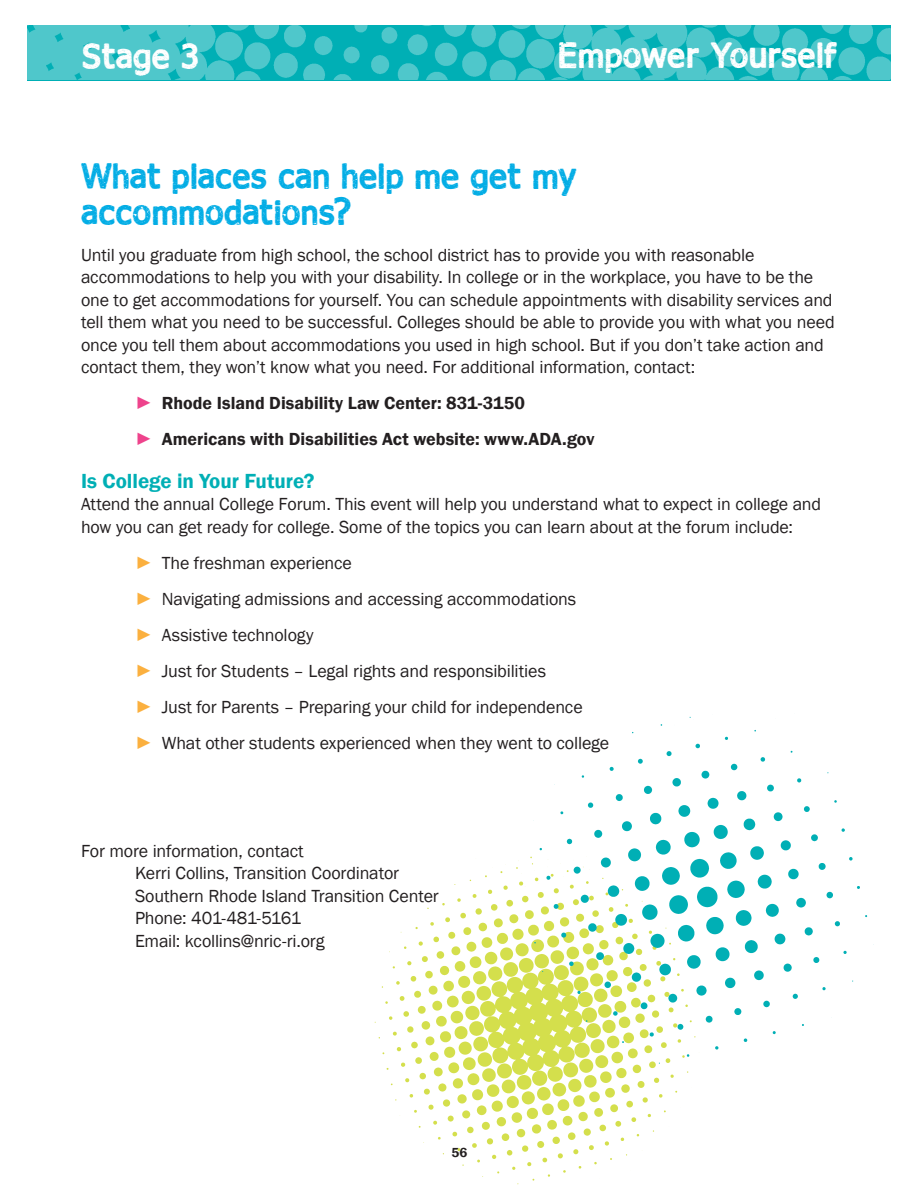
<style>
.page{position:relative;width:918px;height:1188px;background:#fff}
.page>*{position:absolute;margin:0;border:0;box-sizing:border-box;transform-origin:0 0}
.Body_Copy{font:36px/36px "Good bye lullaby";color:#03ade5}
.t1{font:36px "Good bye lullaby";color:#fff}
.Paragraph_Header{font:600 21px "Franklin Gothic";letter-spacing:-.005em;color:#00afb5}
.Body_Copy-2{font:18px/22.5px "Franklin Gothic";letter-spacing:-.01em;color:#231f20}
.Body_Copy-3{font:600 18px "Franklin Gothic";color:#231f20}
.t2{font:600 13.5px "Franklin Gothic";color:#231f20}
.s1{font-weight:400;color:#ee438c}
.s2{color:#fbb03f}
</style>
<div class="page">
<img style="left:27px;top:26px;width:864px;height:54px">
<img style="left:374px;top:857px;width:315px;height:328px">
<img style="left:533px;top:716px;width:341px;height:352px">
<h1 class="t1" style="left:590px;top:37px;width:248px">Accept Yourself</h1>
<h1 class="t1" style="left:82px;top:38px;width:120px">Stage 3</h1>
<h1 class="t1" style="left:558px;top:37px;width:143px">Empower</h1>
<h1 class="t1" style="left:179px;top:38px;width:21px">1</h1>
<p class="Body_Copy" style="left:81px;top:159px;width:497px">What places can help me get my accommodations?</p>
<p class="Body_Copy-2" style="left:81px;top:244px;width:755px">Until you graduate from high school, the school district has to provide you with reasonable accommodations to help you with your disability. In college or in the workplace, you have to be the one to get accommodations for yourself. You can schedule appointments with disability services and tell them what you need to be successful. Colleges should be able to provide you with what you need once you tell them about accommodations you used in high school. But if you don’t take action and contact them, they won’t know what you need. For additional information, contact:</p>
<p class="Body_Copy-3" style="left:135px;top:392px;width:392px"><span class="s1">►</span> Rhode Island Disability Law Center: 831-3150</p>
<p class="Body_Copy-3" style="left:135px;top:428px;width:461px"><span class="s1">►</span> Americans with Disabilities Act website: www.ADA.gov</p>
<p class="Paragraph_Header" style="left:81px;top:468px;width:235px">Is College in Your Future?</p>
<p class="Body_Copy-2" style="left:81px;top:494px;width:742px">Attend the annual College Forum. This event will help you understand what to expect in college and how you can get ready for college. Some of the topics you can learn about at the forum include:</p>
<p class="Body_Copy-2" style="left:135px;top:552px;width:219px"><span class="s2">►</span> The freshman experience</p>
<p class="Body_Copy-2" style="left:135px;top:588px;width:443px"><span class="s2">►</span> Navigating admissions and accessing accommodations</p>
<p class="Body_Copy-2" style="left:135px;top:624px;width:180px"><span class="s2">►</span> Assistive technology</p>
<p class="Body_Copy-2" style="left:135px;top:660px;width:413px"><span class="s2">►</span> Just for Students – Legal rights and responsibilities</p>
<p class="Body_Copy-2" style="left:135px;top:696px;width:449px"><span class="s2">►</span> Just for Parents – Preparing your child for independence</p>
<p class="Body_Copy-2" style="left:135px;top:732px;width:476px"><span class="s2">►</span> What other students experienced when they went to college</p>
<p class="Body_Copy-2" style="left:81px;top:840px;width:224px">For more information, contact</p>
<p class="Body_Copy-2" style="left:135px;top:863px;width:305px">Kerri Collins, Transition Coordinator Southern Rhode Island Transition Center Phone: 401-481-5161<br>Email: kcollins@nric-ri.org</p>
<p class="t2" style="left:452px;top:1144px;width:17px">56</p>
</div>
